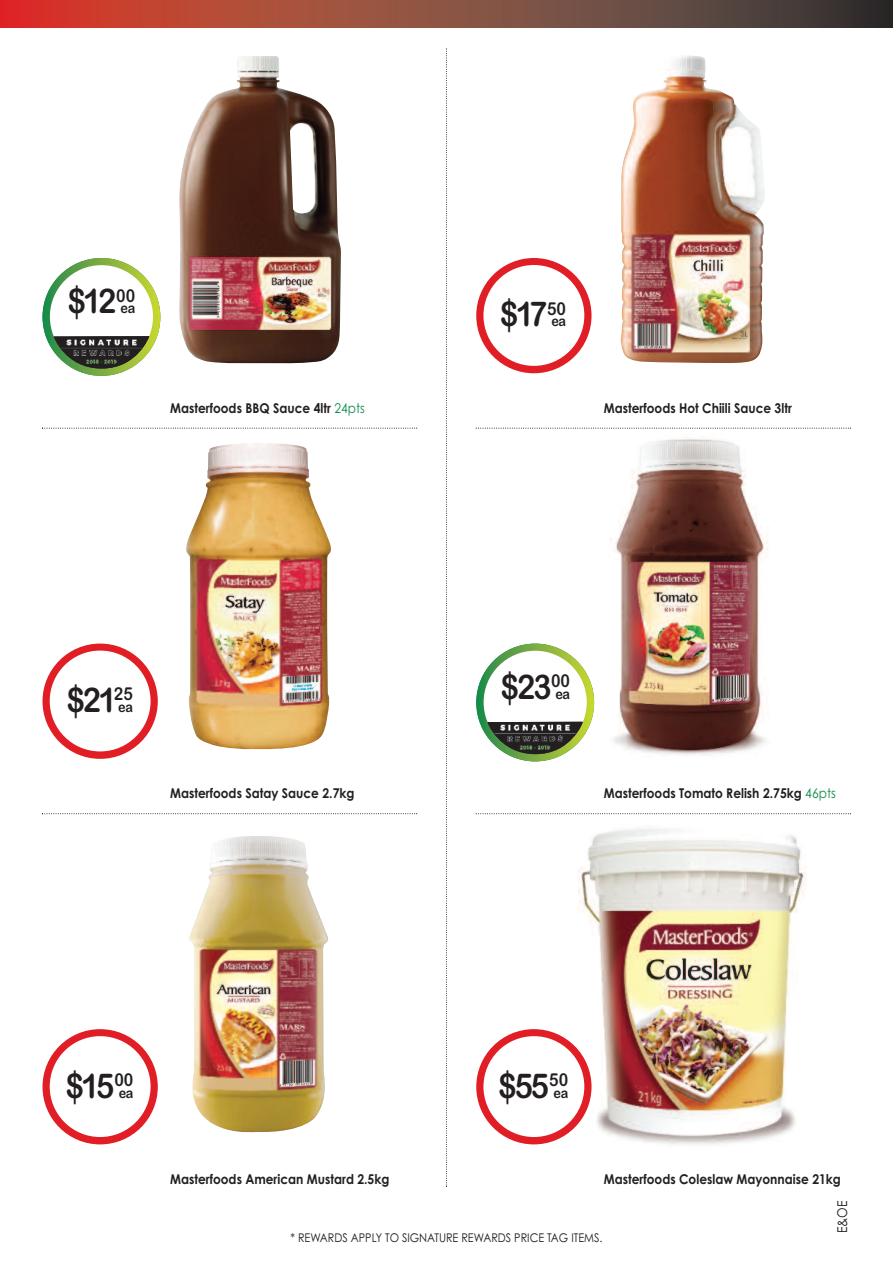
<style>
.page{position:relative;width:893px;height:1263px;background:#fff}
.page>*{position:absolute;margin:0;border:0;box-sizing:border-box;transform-origin:0 0}
.t1{font:34.05px "Arial Rounded MT Bold";letter-spacing:-.1em;color:#231f20;scale:.9 1}
.t2{font:14.1px "Arial Rounded MT Bold";letter-spacing:-.025em;color:#231f20;scale:.9 1}
.t3{font:700 13.5px "Century Gothic";color:#231f20;scale:.9 1}
.t4{font:13.5px "Century Gothic";color:#231f20;scale:.9 1}
.t5{font:12px "Century Gothic";color:#231f20;scale:.9 1}
.s1{font-weight:400;color:#0f8b49}
</style>
<div class="page">
<svg style="left:0;top:0;width:893px;height:28px;background:#8a463a"></svg>
<svg style="left:446px;top:48px;width:1px;height:1139px"></svg>
<img style="left:179px;top:56px;width:162px;height:307px">
<svg style="left:43px;top:258px;width:117px;height:118px;background:#77af41"></svg>
<div style="left:50px;top:265px;width:103px;height:103px;background:#fff;border-radius:50%"></div>
<svg style="left:54px;top:336px;width:95px;height:17px"></svg>
<img style="left:55px;top:336px;width:93px;height:33px">
<svg style="left:42px;top:428px;width:375px;height:1px"></svg>
<img style="left:620px;top:55px;width:145px;height:308px">
<div style="left:476px;top:258px;width:115px;height:115px;background:#e11e25;border-radius:50%"></div>
<div style="left:483px;top:265px;width:101px;height:101px;background:#fff;border-radius:50%"></div>
<svg style="left:476px;top:428px;width:375px;height:1px"></svg>
<img style="left:186px;top:443px;width:145px;height:306px">
<div style="left:43px;top:643px;width:115px;height:116px;background:#e11e25;border-radius:50%"></div>
<div style="left:50px;top:650px;width:101px;height:101px;background:#fff;border-radius:50%"></div>
<svg style="left:42px;top:813px;width:375px;height:1px"></svg>
<img style="left:610px;top:439px;width:159px;height:317px">
<svg style="left:476px;top:643px;width:118px;height:118px;background:#7ab149"></svg>
<div style="left:484px;top:651px;width:103px;height:103px;background:#fff;border-radius:50%"></div>
<svg style="left:487px;top:722px;width:96px;height:17px"></svg>
<img style="left:489px;top:722px;width:93px;height:32px">
<svg style="left:476px;top:813px;width:375px;height:1px"></svg>
<img style="left:189px;top:836px;width:140px;height:296px">
<div style="left:43px;top:1029px;width:115px;height:115px;background:#e11e25;border-radius:50%"></div>
<div style="left:50px;top:1036px;width:101px;height:101px;background:#fff;border-radius:50%"></div>
<img style="left:578px;top:826px;width:228px;height:319px">
<div style="left:476px;top:1029px;width:115px;height:115px;background:#e11e25;border-radius:50%"></div>
<div style="left:483px;top:1036px;width:101px;height:101px;background:#fff;border-radius:50%"></div>
<h1 class="t1" style="left:68px;top:282px;width:77px">$12<sup>00</sup></h1>
<p class="t2" style="left:121px;top:300px;width:18px">ea</p>
<p class="t3" style="left:170px;top:400px;width:218px">Masterfoods BBQ Sauce 4ltr <span class="s1">24pts</span></p>
<h1 class="t1" style="left:67px;top:680px;width:75px">$21<sup>25</sup></h1>
<p class="t2" style="left:118px;top:699px;width:18px">ea</p>
<p class="t3" style="left:170px;top:785px;width:206px">Masterfoods Satay Sauce 2.7kg</p>
<h1 class="t1" style="left:500px;top:295px;width:75px">$17<sup>50</sup></h1>
<p class="t2" style="left:551px;top:313px;width:18px">ea</p>
<p class="t3" style="left:604px;top:400px;width:210px">Masterfoods Hot Chiili Sauce 3ltr</p>
<h1 class="t1" style="left:501px;top:667px;width:78px">$23<sup>00</sup></h1>
<p class="t2" style="left:555px;top:686px;width:18px">ea</p>
<p class="t3" style="left:604px;top:785px;width:259px">Masterfoods Tomato Relish 2.75kg <span class="s1">46pts</span></p>
<h1 class="t1" style="left:66px;top:1066px;width:77px">$15<sup>00</sup></h1>
<p class="t2" style="left:119px;top:1084px;width:18px">ea</p>
<p class="t3" style="left:170px;top:1171px;width:245px">Masterfoods American Mustard 2.5kg</p>
<h1 class="t1" style="left:498px;top:1066px;width:79px">$55<sup>50</sup></h1>
<p class="t2" style="left:553px;top:1084px;width:18px">ea</p>
<p class="t3" style="left:604px;top:1171px;width:265px">Masterfoods Coleslaw Mayonnaise 21kg</p>
<p class="t5" style="left:290px;top:1231px;width:348px">* REWARDS APPLY TO SIGNATURE REWARDS PRICE TAG ITEMS.</p>
<p class="t4" style="left:834px;top:1233px;width:38px;rotate:-90deg">E&amp;OE</p>
</div>
